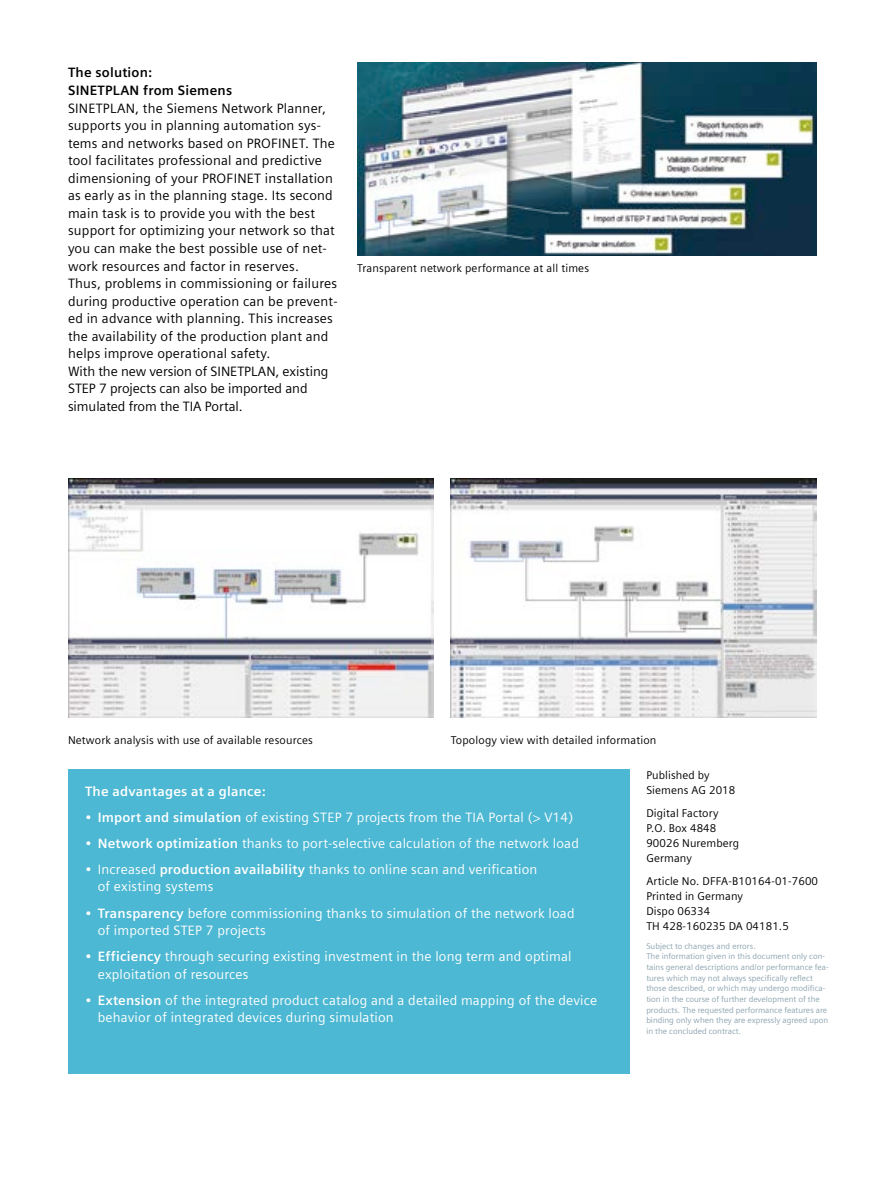
<style>
.page{position:relative;width:893px;height:1191px;background:#fff}
.page>*{position:absolute;margin:0;border:0;box-sizing:border-box;transform-origin:0 0}
.t1{font:13.5px/17.5px "Siemens Sans Global";letter-spacing:.015em;color:#000}
.t2{font:13.5px/17.5px "Siemens Sans Global";letter-spacing:.015em;color:#fff}
.t3{font:700 13.5px/17.5px "Siemens Sans Global";letter-spacing:.015em;color:#000}
.t4{font:700 13.5px "Siemens Sans Global";letter-spacing:.015em;color:#fff}
.t5{font:11.25px/14.9px "Siemens Sans Global";letter-spacing:.01em;color:#000}
.t6{font:8.25px/10.6px "Siemens Sans Global";color:#8ca3af}
.s1{font-weight:700}
</style>
<div class="page">
<img style="left:357px;top:62px;width:459px;height:193px">
<img style="left:451px;top:478px;width:365px;height:239px">
<img style="left:68px;top:478px;width:366px;height:239px">
<div style="left:68px;top:769px;width:561px;height:305px;background:#4db8d3"></div>
<p class="t3" style="left:68px;top:64px;width:166px">The solution:<br>SINETPLAN from Siemens</p>
<p class="t1" style="left:68px;top:100px;width:271px">SINETPLAN, the Siemens Network Planner, supports you in planning automation sys&shy;tems and networks based on PROFINET. The tool facilitates professional and predictive dimensioning of your PROFINET installation as early as in the planning stage. Its second main task is to provide you with the best support for optimizing your network so that you can make the best possible use of net&shy;work resources and factor in reserves.<br>Thus, problems in commissioning or failures during productive operation can be prevent&shy;ed in advance with planning. This increases the availability of the production plant and helps improve operational safety.<br>With the new version of SINETPLAN, existing STEP 7 projects can also be imported and simulated from the TIA Portal.</p>
<p class="t5" style="left:357px;top:261px;width:233px">Transparent network performance at all times</p>
<p class="t5" style="left:68px;top:733px;width:246px">Network analysis with use of available resources</p>
<p class="t5" style="left:451px;top:733px;width:207px">Topology view with detailed information</p>
<p class="t4" style="left:85px;top:783px;width:182px">The advantages at a glance:</p>
<p class="t2" style="left:85px;top:809px;width:490px">• <span class="s1">Import and simulation</span> of existing STEP 7 projects from the TIA Portal (&gt; V14)</p>
<p class="t2" style="left:85px;top:835px;width:495px">• <span class="s1">Network optimization</span> thanks to port-selective calculation of the network load</p>
<p class="t2" style="left:98px;top:861px;width:441px;text-indent:-13px">• Increased <span class="s1">production availability</span> thanks to online scan and verification of existing systems</p>
<p class="t2" style="left:98px;top:904px;width:478px;text-indent:-13px">• <span class="s1">Transparency</span> before commissioning thanks to simulation of the network load of imported STEP 7 projects</p>
<p class="t2" style="left:98px;top:948px;width:475px;text-indent:-13px">• <span class="s1">Efficiency</span> through securing existing investment in the long term and optimal exploitation of resources</p>
<p class="t2" style="left:98px;top:992px;width:501px;text-indent:-13px">• <span class="s1">Extension</span> of the integrated product catalog and a detailed mapping of the device behavior of integrated devices during simulation</p>
<p class="t5" style="left:646px;top:768px;width:90px">Published by<br>Siemens AG 2018</p>
<p class="t5" style="left:646px;top:806px;width:94px">Digital Factory<br>P.O. Box 4848<br>90026 Nuremberg<br>Germany</p>
<p class="t5" style="left:646px;top:874px;width:173px">Article No. DFFA-B10164-01-7600<br>Printed in Germany<br>Dispo 06334<br>TH 428-160235 DA 04181.5</p>
<p class="t6" style="left:646px;top:941px;width:184px">Subject to changes and errors.<br>The information given in this document only con&shy;tains general descriptions and/or performance fea&shy;tures which may not always specifically reflect those described, or which may undergo modifica&shy;tion in the course of further development of the products. The requested performance features are binding only when they are expressly agreed upon in the concluded contract.</p>
</div>
